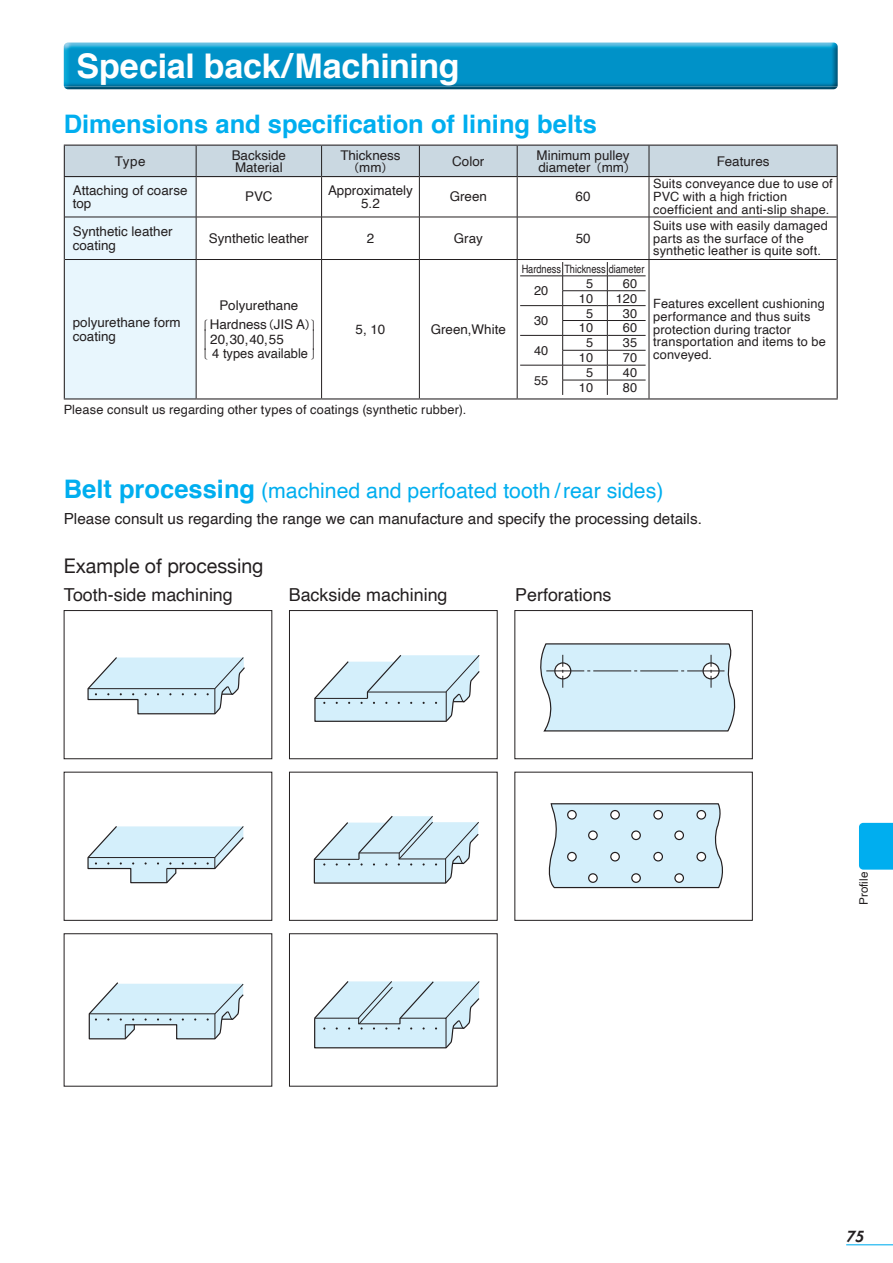
<style>
.page{position:relative;width:893px;height:1263px;background:#fff}
.page>*{position:absolute;margin:0;border:0;box-sizing:border-box;transform-origin:0 0}
.t1{font:700 34.05px "Helvetica";letter-spacing:-.01em;color:#fff}
.t2{font:700 25.5px "Helvetica";color:#00aeef}
.t3{font:21.3px "Helvetica";color:#00aeef}
.t4{font:20.1px "Helvetica Neue";color:#231f20}
.t5{font:17.85px "Helvetica";color:#231f20}
.t6{font:15.3px "Helvetica";color:#231f20}
.t7{font:italic 800 14.85px "Futura";color:#231f20}
.t8{font:13.35px/12.8px "Helvetica";color:#231f20}
.t9{font:13.35px "Helvetica";color:#231f20;scale:.96 1}
.t10{font:12.75px/12.8px "Helvetica";letter-spacing:.01em;color:#231f20}
.t11{font:11.7px "Helvetica";letter-spacing:.005em;color:#231f20}
.t12{font:11.55px "Helvetica";color:#231f20;scale:.8 1}
.t13{font:11.1px "Shin Go Pr 5";color:#231f20}
.s1{font-family:"Helvetica";font-size:13.35px}
.s2{font-family:"Shin Go Pr 5";font-size:11.1px}
.s3{font-weight:700;font-size:25.5px}
</style>
<div class="page">
<hr style="left:846px;top:1244px;width:47px;height:1px;background:#00aeef">
<div style="left:859px;top:823px;width:34px;height:47px;background:#00aeef"></div>
<img style="left:64px;top:43px;width:774px;height:46px">
<hr style="left:649px;top:145px;width:189px;height:1px;background:#231f20">
<hr style="left:837px;top:146px;width:1px;height:30px;background:#231f20">
<hr style="left:837px;top:177px;width:1px;height:40px;background:#231f20">
<hr style="left:837px;top:217px;width:1px;height:42px;background:#231f20">
<hr style="left:837px;top:259px;width:1px;height:139px;background:#231f20">
<hr style="left:649px;top:398px;width:189px;height:1px;background:#231f20">
<hr style="left:649px;top:176px;width:189px;height:1px;background:#231f20">
<div style="left:64px;top:610px;width:208px;height:149px;border:1px solid #231f20"></div>
<div style="left:289px;top:610px;width:208px;height:149px;border:1px solid #231f20"></div>
<div style="left:514px;top:610px;width:239px;height:149px;border:1px solid #231f20"></div>
<div style="left:289px;top:772px;width:208px;height:149px;border:1px solid #231f20"></div>
<div style="left:514px;top:772px;width:239px;height:149px;border:1px solid #231f20"></div>
<div style="left:289px;top:933px;width:208px;height:153px;border:1px solid #231f20"></div>
<svg style="left:540px;top:643px;width:196px;height:89px;background:#cde5ef"></svg>
<svg style="left:548px;top:803px;width:175px;height:86px;background:#cbe1ec"></svg>
<svg style="left:87px;top:657px;width:158px;height:58px"></svg>
<svg style="left:314px;top:655px;width:166px;height:67px"></svg>
<svg style="left:87px;top:826px;width:157px;height:58px"></svg>
<svg style="left:313px;top:816px;width:166px;height:68px"></svg>
<svg style="left:314px;top:981px;width:166px;height:68px;background:#cde2ec"></svg>
<svg style="left:88px;top:982px;width:156px;height:58px"></svg>
<svg style="left:64px;top:145px;width:773px;height:254px"></svg>
<h1 class="t1" style="left:77px;top:39px;width:385px">Special back/Machining</h1>
<h2 class="t2" style="left:64px;top:103px;width:535px">Dimensions and specification of lining belts</h2>
<p class="t8" style="left:115px;top:155px;width:32px">Type</p>
<p class="t8" style="left:232px;top:149px;width:56px">Backside<br>Material</p>
<p class="t8" style="left:340px;top:149px;width:62px">Thickness</p>
<p class="t13" style="left:348px;top:159px;width:46px">（<span class="s1">mm</span>）</p>
<p class="t8" style="left:452px;top:155px;width:33px">Color</p>
<p class="t8" style="left:537px;top:149px;width:100px">Minimum pulley diameter<span class="s2">（</span>mm<span class="s2">）</span></p>
<p class="t8" style="left:717px;top:155px;width:54px">Features</p>
<p class="t8" style="left:73px;top:183px;width:116px;line-height:13.8px">Attaching of coarse top</p>
<p class="t8" style="left:245px;top:191px;width:29px">PVC</p>
<p class="t8" style="left:328px;top:184px;width:86px;text-align:center">Approximately<br>5.2</p>
<p class="t8" style="left:450px;top:191px;width:39px">Green</p>
<p class="t8" style="left:576px;top:191px;width:16px">60</p>
<p class="t8" style="left:73px;top:225px;width:101px;line-height:13.8px">Synthetic leather coating</p>
<p class="t8" style="left:209px;top:232px;width:101px">Synthetic leather</p>
<p class="t8" style="left:367px;top:232px;width:9px">2</p>
<p class="t8" style="left:454px;top:232px;width:31px">Gray</p>
<p class="t8" style="left:576px;top:232px;width:16px">50</p>
<p class="t8" style="left:73px;top:316px;width:109px;line-height:13.8px">polyurethane form coating</p>
<p class="t8" style="left:202px;top:296px;width:115px;line-height:19.2px;text-align:center">Polyurethane ⎧Hardness <span class="s2">（</span>JIS A<span class="s2">）</span>⎫</p>
<p class="t8" style="left:202px;top:333px;width:83px">⎪ 20, 30, 40, 55</p>
<p class="t9" style="left:202px;top:343px;width:120px">⎩ 4 types available ⎭</p>
<p class="t8" style="left:356px;top:323px;width:31px">5, 10</p>
<p class="t8" style="left:431px;top:323px;width:77px">Green,White</p>
<p class="t10" style="left:64px;top:404px;width:404px">Please consult us regarding other types of coatings (synthetic rubber).</p>
<p class="t12" style="left:522px;top:260px;width:155px">Hardness Thickness diameter</p>
<p class="t10" style="left:534px;top:285px;width:16px">20</p>
<p class="t10" style="left:586px;top:277px;width:9px">5</p>
<p class="t10" style="left:623px;top:277px;width:16px">60</p>
<p class="t10" style="left:579px;top:292px;width:16px">10</p>
<p class="t10" style="left:616px;top:292px;width:23px">120</p>
<p class="t10" style="left:534px;top:314px;width:16px">30</p>
<p class="t10" style="left:534px;top:344px;width:16px">40</p>
<p class="t10" style="left:534px;top:374px;width:16px">55</p>
<p class="t10" style="left:586px;top:307px;width:9px">5</p>
<p class="t10" style="left:623px;top:307px;width:16px">30</p>
<p class="t10" style="left:579px;top:322px;width:16px">10</p>
<p class="t10" style="left:623px;top:322px;width:16px">60</p>
<p class="t10" style="left:586px;top:337px;width:9px">5</p>
<p class="t10" style="left:623px;top:337px;width:16px">35</p>
<p class="t10" style="left:579px;top:352px;width:16px">10</p>
<p class="t10" style="left:623px;top:352px;width:16px">70</p>
<p class="t10" style="left:586px;top:367px;width:9px">5</p>
<p class="t10" style="left:623px;top:367px;width:16px">40</p>
<p class="t10" style="left:579px;top:381px;width:16px">10</p>
<p class="t10" style="left:623px;top:381px;width:16px">80</p>
<p class="t10" style="left:653px;top:178px;width:181px">Suits conveyance due to use of<br>PVC with a high friction coefficient and anti-slip shape.</p>
<p class="t10" style="left:653px;top:219px;width:176px">Suits use with easily damaged parts as the surface of the synthetic leather is quite soft.</p>
<p class="t10" style="left:653px;top:298px;width:174px">Features excellent cushioning performance and thus suits protection during tractor transportation and items to be conveyed.</p>
<h3 class="t3" style="left:64px;top:474px;width:601px"><span class="s3">Belt processing</span> (machined and perfoated tooth / rear sides)</h3>
<p class="t6" style="left:64px;top:507px;width:640px">Please consult us regarding the range we can manufacture and specify the processing details.</p>
<h3 class="t4" style="left:64px;top:551px;width:201px">Example of processing</h3>
<h3 class="t5" style="left:64px;top:580px;width:171px">Tooth-side machining</h3>
<h3 class="t5" style="left:289px;top:580px;width:160px">Backside machining</h3>
<h3 class="t5" style="left:515px;top:580px;width:98px">Perforations</h3>
<p class="t11" style="left:855px;top:905px;width:35px;rotate:-90deg">Profile</p>
<p class="t7" style="left:846px;top:1226px;width:19px">75</p>
</div>
